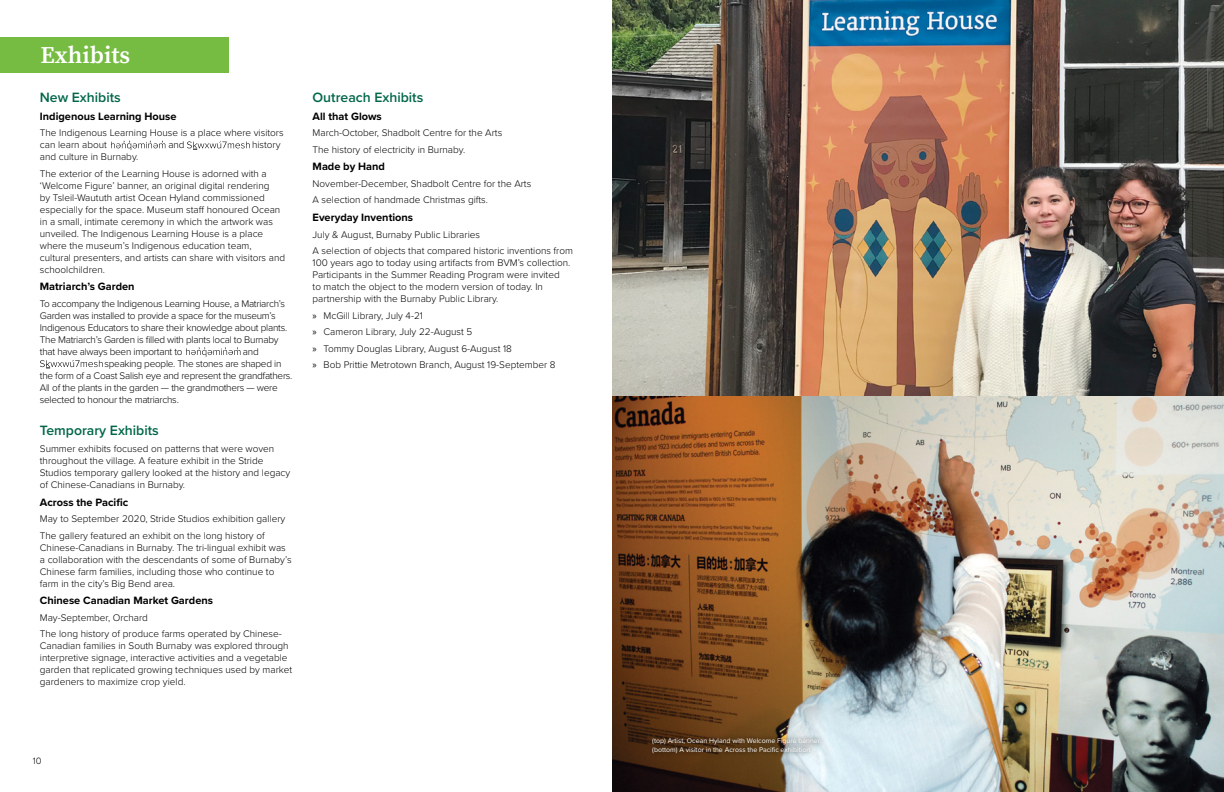
<style>
.page{position:relative;width:1224px;height:792px;background:#fff}
.page>*{position:absolute;margin:0;border:0;box-sizing:border-box;transform-origin:0 0}
.t1{font:600 24px "Source Serif Pro";color:#fff}
.t2{font:600 14px "Proxima Nova";color:#006649}
.t3{font:700 11px "Proxima Nova";color:#000}
.t4{font:300 10px/12px "Proxima Nova";color:#000}
.t5{font:300 10px/12px "Proxima Nova";letter-spacing:-.025em;color:#000}
.t6{font:300 9.5px "Proxima Nova";color:#000}
.t7{font:7px/8.4px "Proxima Nova";color:#fff}
.s1{font-family:"Myriad Pro";font-weight:400}
</style>
<div class="page">
<img style="left:613px;top:396px;width:611px;height:396px">
<img style="left:613px;top:0;width:611px;height:396px">
<svg style="left:111px;top:141px;width:54px;height:9px"></svg>
<svg style="left:187px;top:141px;width:63px;height:9px"></svg>
<svg style="left:186px;top:347px;width:54px;height:10px"></svg>
<svg style="left:40px;top:360px;width:63px;height:9px"></svg>
<div style="left:0;top:37px;width:229px;height:36px;background:#76bc43"></div>
<div style="left:647px;top:733px;width:179px;height:25px;background:#000;opacity:.75"></div>
<h1 class="t1" style="left:40px;top:39px;width:91px">Exhibits</h1>
<h2 class="t2" style="left:40px;top:87px;width:82px">New Exhibits</h2>
<p class="t3" style="left:40px;top:108px;width:138px">Indigenous Learning House</p>
<p class="t4" style="left:40px;top:126px;width:245px">The Indigenous Learning House is a place where visitors can learn about</p>
<p class="t4" style="left:168px;top:138px;width:18px">and</p>
<p class="t4" style="left:252px;top:138px;width:30px">history</p>
<p class="t4" style="left:40px;top:148px;width:228px;line-height:16.5px">and culture in Burnaby.<br>The exterior of the Learning House is adorned with a</p>
<p class="t4" style="left:40px;top:179px;width:247px">‘Welcome Figure’ banner, an original digital rendering<br>by Tsleil-Waututh artist Ocean Hyland commissioned especially for the space. Museum staff honoured Ocean in a small, intimate ceremony in which the artwork was unveiled. The Indigenous Learning House is a place where the museum’s Indigenous education team, cultural presenters, and artists can share with visitors and schoolchildren.</p>
<p class="t3" style="left:40px;top:279px;width:96px">Matriarch’s Garden</p>
<p class="t5" style="left:40px;top:297px;width:249px">To accompany the Indigenous Learning House, a Matriarch’s Garden was installed to provide a space for the museum’s Indigenous Educators to share their knowledge about plants.<br>The Matriarch’s Garden is filled with plants local to Burnaby that have always been important to</p>
<p class="t4" style="left:243px;top:345px;width:17px">and</p>
<p class="t5" style="left:104px;top:357px;width:178px">speaking people. The stones are shaped in</p>
<p class="t5" style="left:40px;top:369px;width:254px">the form of a Coast Salish eye and represent the grandfathers.</p>
<p class="t5" style="left:40px;top:381px;width:239px">All of the plants in the garden — the grandmothers — were</p>
<p class="t5" style="left:40px;top:393px;width:140px">selected to honour the matriarchs.</p>
<h2 class="t2" style="left:40px;top:420px;width:120px">Temporary Exhibits</h2>
<p class="t4" style="left:40px;top:442px;width:252px">Summer exhibits focused on patterns that were woven throughout the village. A feature exhibit in the Stride Studios temporary gallery looked at the history and legacy of Chinese-Canadians in Burnaby.</p>
<p class="t3" style="left:40px;top:494px;width:90px">Across the Pacific</p>
<p class="t4" style="left:40px;top:510px;width:247px;line-height:16.5px">May to September 2020, Stride Studios exhibition gallery<br>The gallery featured an exhibit on the long history of</p>
<p class="t4" style="left:40px;top:541px;width:253px">Chinese-Canadians in Burnaby. The tri-lingual exhibit was a collaboration with the descendants of some of Burnaby’s Chinese farm families, including those who continue to farm in the city’s Big Bend area.</p>
<p class="t3" style="left:40px;top:593px;width:175px">Chinese Canadian Market Gardens</p>
<p class="t4" style="left:40px;top:609px;width:243px;line-height:16.5px">May-September, Orchard<br>The long history of produce farms operated by Chinese-</p>
<p class="t4" style="left:40px;top:640px;width:254px">Canadian families in South Burnaby was explored through interpretive signage, interactive activities and a vegetable garden that replicated growing techniques used by market gardeners to maximize crop yield.</p>
<h2 class="t2" style="left:313px;top:87px;width:112px">Outreach Exhibits</h2>
<p class="t3" style="left:313px;top:108px;width:71px">All that Glows</p>
<p class="t4" style="left:313px;top:124px;width:191px;line-height:16.5px">March-October, Shadbolt Centre for the Arts<br>The history of electricity in Burnaby.</p>
<p class="t3" style="left:313px;top:159px;width:74px">Made by Hand</p>
<p class="t4" style="left:313px;top:175px;width:220px;line-height:16.5px">November-December, Shadbolt Centre for the Arts<br>A selection of handmade Christmas gifts.</p>
<p class="t3" style="left:313px;top:209px;width:102px">Everyday Inventions</p>
<p class="t4" style="left:313px;top:226px;width:262px;line-height:16.5px">July &amp; August, Burnaby Public Libraries<br>A selection of objects that compared historic inventions from</p>
<p class="t4" style="left:313px;top:256px;width:259px">100 years ago to today using artifacts from BVM’s collection.<br>Participants in the Summer Reading Program were invited to match the object to the modern version of today. In partnership with the Burnaby Public Library.</p>
<p class="t4" style="left:313px;top:307px;width:244px;line-height:16.5px"><span class="s1">»</span> McGill Library, July 4-21<br><span class="s1">»</span> Cameron Library, July 22-August 5<br><span class="s1">»</span> Tommy Douglas Library, August 6-August 18<br><span class="s1">»</span> Bob Prittie Metrotown Branch, August 19-September 8</p>
<p class="t7" style="left:652px;top:737px;width:170px">(top) Artist, Ocean Hyland with Welcome Figure banner. (bottom) A visitor in the Across the Pacific exhibition.</p>
<p class="t6" style="left:33px;top:754px;width:10px">10</p>
<p class="t6" style="left:1185px;top:754px;width:7px">11</p>
</div>
